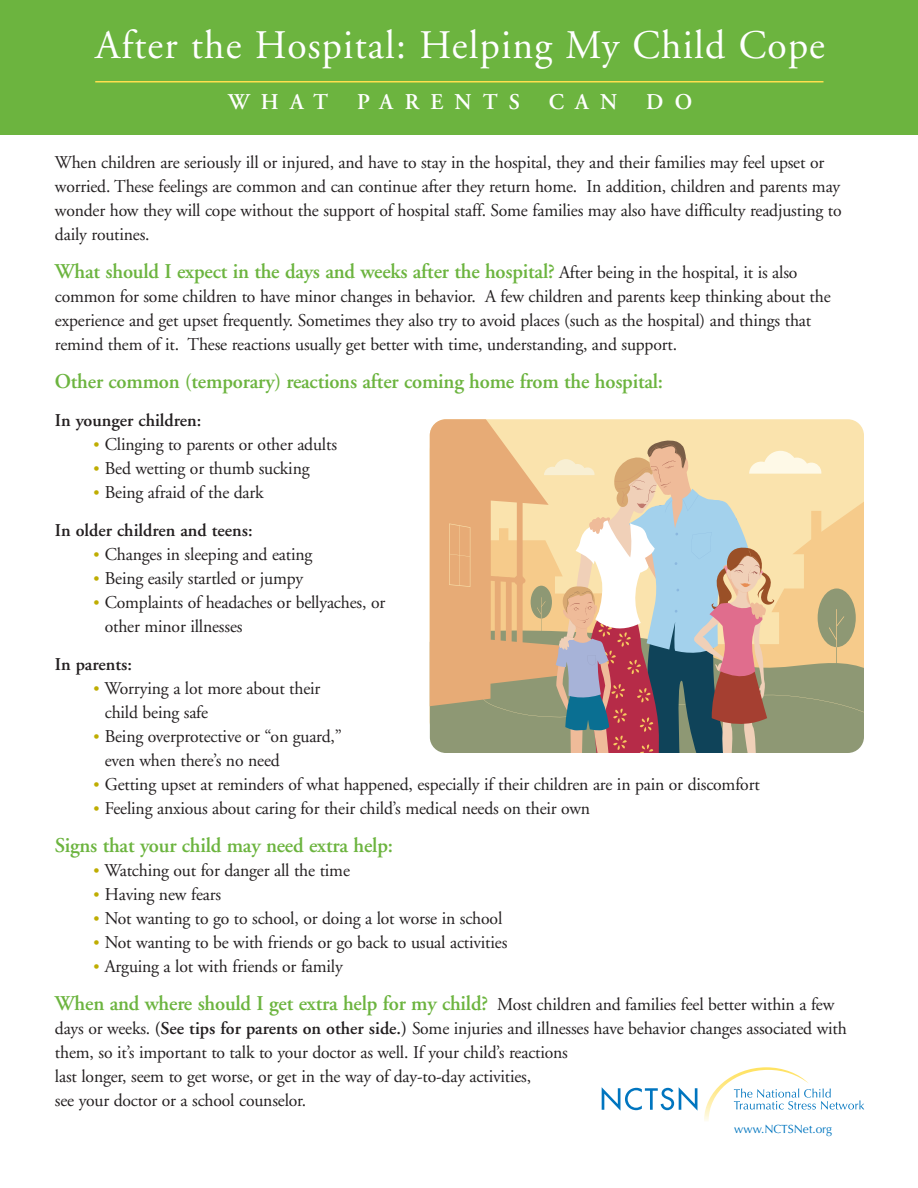
<style>
.page{position:relative;width:918px;height:1188px;background:#fff}
.page>*{position:absolute;margin:0;border:0;box-sizing:border-box;transform-origin:0 0}
.t1{font:40.5px "Adobe Garamond";letter-spacing:.03em;color:#fff}
.t2{font:600 22.5px "Adobe Garamond";letter-spacing:.51em;color:#fff}
.t3{font:600 21px "Adobe Garamond";letter-spacing:-.01em;color:#6cb43f}
.t4{font:18px/24px "Adobe Garamond";letter-spacing:-.01em;color:#231f20}
.t5{font:600 18px/38.1px "Adobe Garamond";color:#231f20}
.t6{font:11.85px "Optima";color:#0075bf}
.s1{font-weight:400;font-size:18px;color:#231f20}
.s2{font-family:"Futura";font-weight:300;font-size:12px;color:#bfad02}
.s3{font-weight:400}
.s4{font-weight:600;font-size:21px;color:#6cb43f}
.s5{font-weight:600}
</style>
<div class="page">
<svg style="left:430px;top:419px;width:434px;height:334px;background:#ccb494"></svg>
<div style="left:1px;top:1px;width:917px;height:134px;background:#6cb43f"></div>
<hr style="left:95px;top:81px;width:729px;height:1px;background:#ffe04e">
<svg style="left:704px;top:1067px;width:160px;height:54px"></svg>
<svg style="left:602px;top:1087px;width:95px;height:24px"></svg>
<h1 class="t1" style="left:96px;top:30px;width:731px">After the Hospital: Helping My Child Cope</h1>
<p class="t2" style="left:228px;top:93px;width:102px">WHAT</p>
<p class="t2" style="left:357px;top:93px;width:164px">PARENTS</p>
<p class="t2" style="left:549px;top:93px;width:70px">CAN</p>
<p class="t2" style="left:646px;top:93px;width:47px">D O</p>
<p class="t4" style="left:55px;top:152px;width:788px">When children are seriously ill or injured, and have to stay in the hospital, they and their families may feel upset or worried. These feelings are common and can continue after they return home. In addition, children and parents may wonder how they will cope without the support of hospital staff. Some families may also have difficulty readjusting to daily routines.</p>
<p class="t3" style="left:55px;top:263px;width:744px">What should I expect in the days and weeks after the hospital? <span class="s1">After being in the hospital, it is also</span></p>
<p class="t4" style="left:55px;top:286px;width:777px">common for some children to have minor changes in behavior. A few children and parents keep thinking about the experience and get upset frequently. Sometimes they also try to avoid places (such as the hospital) and things that remind them of it. These reactions usually get better with time, understanding, and support.</p>
<p class="t3" style="left:55px;top:373px;width:610px">Other common (temporary) reactions after coming home from the hospital:</p>
<p class="t5" style="left:55px;top:403px;width:148px">In younger children:</p>
<p class="t4" style="left:93px;top:434px;width:246px"><span class="s2">•</span> Clinging to parents or other adults</p>
<p class="t4" style="left:93px;top:458px;width:218px"><span class="s2">•</span> Bed wetting or thumb sucking</p>
<p class="t5" style="left:55px;top:475px;width:210px;text-indent:38px"><span class="s2">•</span> <span class="s3">Being afraid of the dark<br></span>In older children and teens:</p>
<p class="t4" style="left:93px;top:544px;width:221px"><span class="s2">•</span> Changes in sleeping and eating</p>
<p class="t4" style="left:93px;top:568px;width:212px"><span class="s2">•</span> Being easily startled or jumpy</p>
<p class="t4" style="left:105px;top:592px;width:282px;text-indent:-12px"><span class="s2">•</span> Complaints of headaches or bellyaches, or other minor illnesses</p>
<p class="t5" style="left:55px;top:647px;width:79px">In parents:</p>
<p class="t4" style="left:105px;top:678px;width:217px;text-indent:-12px"><span class="s2">•</span> Worrying a lot more about their child being safe</p>
<p class="t4" style="left:105px;top:726px;width:239px;text-indent:-12px"><span class="s2">•</span> Being overprotective or “on guard,” even when there’s no need</p>
<p class="t4" style="left:93px;top:774px;width:669px"><span class="s2">•</span> Getting upset at reminders of what happened, especially if their children are in pain or discomfort</p>
<p class="t4" style="left:93px;top:798px;width:499px"><span class="s2">•</span> Feeling anxious about caring for their child’s medical needs on their own</p>
<p class="t3" style="left:55px;top:837px;width:340px">Signs that your child may need extra help:</p>
<p class="t4" style="left:93px;top:860px;width:259px"><span class="s2">•</span> Watching out for danger all the time</p>
<p class="t4" style="left:93px;top:884px;width:130px"><span class="s2">•</span> Having new fears</p>
<p class="t4" style="left:93px;top:908px;width:411px"><span class="s2">•</span> Not wanting to go to school, or doing a lot worse in school</p>
<p class="t4" style="left:93px;top:932px;width:416px"><span class="s2">•</span> Not wanting to be with friends or go back to usual activities</p>
<p class="t4" style="left:55px;top:949px;width:781px;line-height:38.1px;text-indent:38px"><span class="s2">•</span> Arguing a lot with friends or family<br><span class="s4">When and where should I get extra help for my child?</span> Most children and families feel better within a few</p>
<p class="t4" style="left:55px;top:1018px;width:793px">days or weeks. <span class="s5">(See tips for parents on other side.)</span> Some injuries and illnesses have behavior changes associated with them, so it’s important to talk to your doctor as well. If your child’s reactions<br>last longer, seem to get worse, or get in the way of day-to-day activities,<br>see your doctor or a school counselor.</p>
<p class="t6" style="left:734px;top:1124px;width:99px">www.NCTSNet.org</p>
</div>
